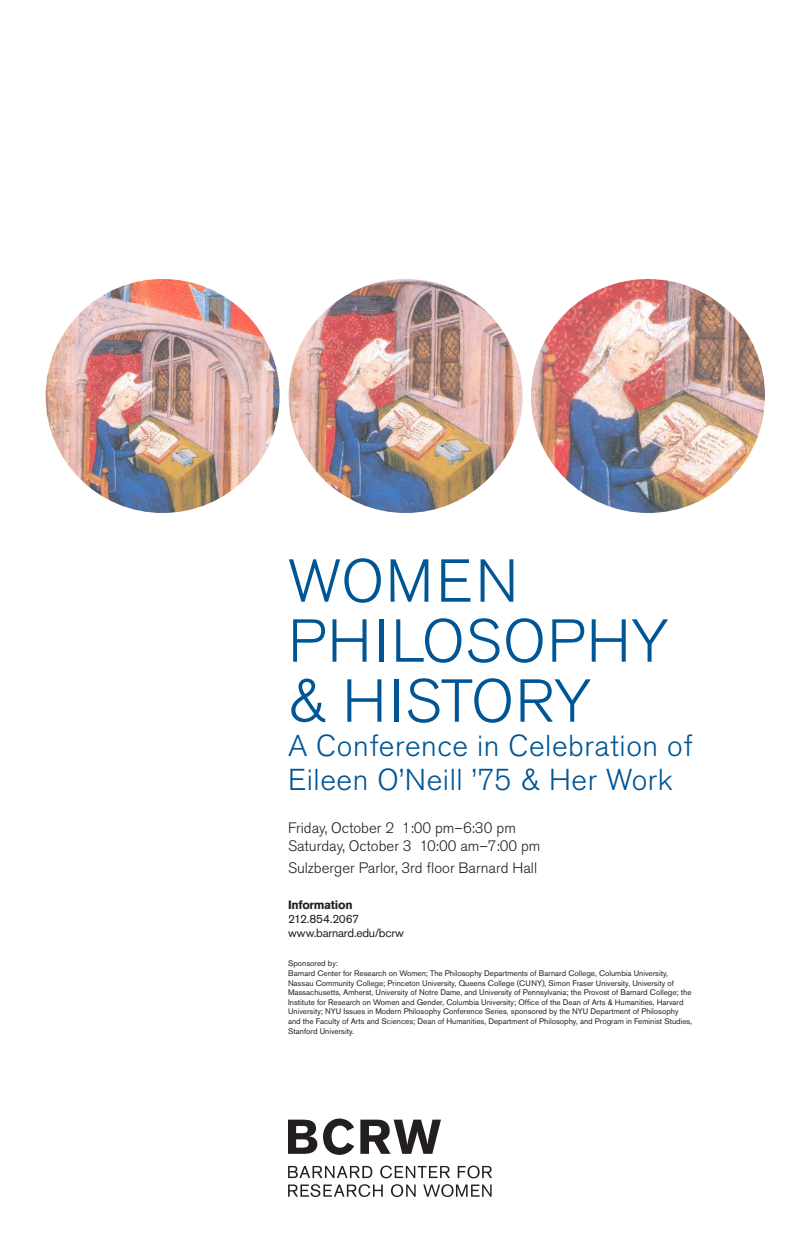
<style>
.page{position:relative;width:810px;height:1242px;background:#fff}
.page>*{position:absolute;margin:0;border:0;box-sizing:border-box;transform-origin:0 0}
.t1{font:300 60px/60px "Akzidenz Grotesk Pro";letter-spacing:.03em;color:#005595}
.t2{font:300 30px/34px "Akzidenz Grotesk Pro";letter-spacing:.02em;color:#005595}
.t3{font:300 15px/18px "Akzidenz Grotesk Pro";color:#231f20}
.t4{font:12px/14px "Akzidenz Grotesk Pro";letter-spacing:-.02em;color:#231f20}
.t5{font:700 12px "Akzidenz Grotesk Pro";letter-spacing:-.025em;color:#231f20}
.t6{font:8px/9.6px "Akzidenz Grotesk Pro";color:#231f20}
</style>
<div class="page">
<svg style="left:288px;top:1119px;width:153px;height:36px"></svg>
<svg style="left:288px;top:1166px;width:204px;height:12px"></svg>
<svg style="left:288px;top:1184px;width:204px;height:13px"></svg>
<img style="left:46px;top:279px;width:234px;height:234px;border-radius:117px">
<img style="left:289px;top:279px;width:234px;height:234px;border-radius:117px">
<img style="left:531px;top:279px;width:234px;height:234px;border-radius:117px">
<h1 class="t1" style="left:288px;top:551px;width:382px">WOMEN<br>PHILOSOPHY &amp; HISTORY</h1>
<h2 class="t2" style="left:288px;top:728px;width:406px">A Conference in Celebration of<br>Eileen O’Neill ’75 &amp; Her Work</h2>
<h3 class="t3" style="left:288px;top:819px;width:254px">Friday, October 2 1:00 pm–6:30 pm<br>Saturday, October 3 10:00 am–7:00 pm</h3>
<h3 class="t3" style="left:288px;top:859px;width:251px">Sulzberger Parlor, 3rd floor Barnard Hall</h3>
<h3 class="t5" style="left:288px;top:897px;width:66px">Information</h3>
<h3 class="t4" style="left:288px;top:912px;width:118px">212.854.2067 www.barnard.edu/bcrw</h3>
<p class="t6" style="left:288px;top:959px;width:406px">Sponsored by:<br>Barnard Center for Research on Women; The Philosophy Departments of Barnard College, Columbia University, Nassau Community College; Princeton University, Queens College (CUNY), Simon Fraser University, University of Massachusetts, Amherst, University of Notre Dame, and University of Pennsylvania; the Provost of Barnard College; the Institute for Research on Women and Gender, Columbia University; Office of the Dean of Arts &amp; Humanities, Harvard University; NYU Issues in Modern Philosophy Conference Series, sponsored by the NYU Department of Philosophy and the Faculty of Arts and Sciences; Dean of Humanities, Department of Philosophy, and Program in Feminist Studies, Stanford University.</p>
</div>
